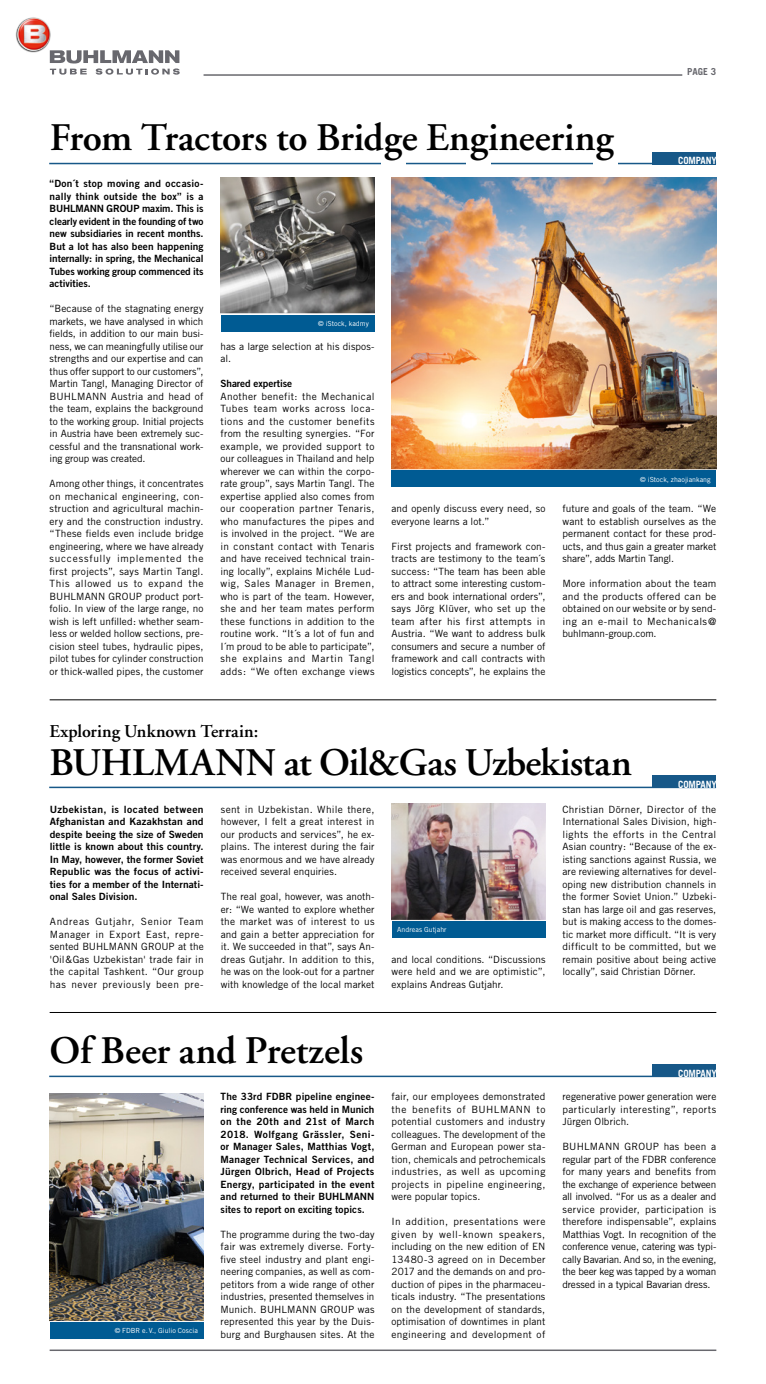
<style>
.page{position:relative;width:766px;height:1384px;background:#fff}
.page>*{position:absolute;margin:0;border:0;box-sizing:border-box;transform-origin:0 0}
.t1{font:600 39px "Adobe Garamond";letter-spacing:-.005em;color:#000}
.t2{font:600 18px "Adobe Garamond";letter-spacing:.005em;color:#000}
.t3{font:10px/12.5px "Trade Gothic";letter-spacing:.01em;color:#000;text-align:justify}
.t4{font:10px/12.5px "Trade Gothic Bold Two";letter-spacing:.005em;color:#000;text-align:justify}
.t5{font:700 10px "Trade Gothic";letter-spacing:-.02em;color:#fff;scale:.95 1}
.t6{font:700 9.6px "Trade Gothic";color:#68686e}
.t7{font:7px "Trade Gothic";color:#fff}
</style>
<div class="page">
<hr style="left:50px;top:1349px;width:666px;height:1px;background:#68686e">
<hr style="left:203px;top:74px;width:479px;height:2px;background:#68686e">
<svg style="left:50px;top:50px;width:130px;height:25px"></svg>
<img style="left:16px;top:17px;width:36px;height:36px">
<svg style="left:25px;top:18px;width:9px;height:2px"></svg>
<hr style="left:50px;top:699px;width:666px;height:1px;background:#000">
<hr style="left:50px;top:1012px;width:666px;height:1px;background:#000">
<hr style="left:49px;top:786px;width:666px;height:2px;background:#175888">
<div style="left:651px;top:775px;width:64px;height:13px;background:#175888"></div>
<hr style="left:49px;top:163px;width:666px;height:1px;background:#175888">
<div style="left:651px;top:152px;width:64px;height:12px;background:#175888"></div>
<hr style="left:49px;top:1075px;width:666px;height:2px;background:#175888">
<div style="left:651px;top:1064px;width:64px;height:13px;background:#175888"></div>
<img style="left:220px;top:177px;width:154px;height:136px">
<img style="left:391px;top:177px;width:325px;height:292px">
<img style="left:391px;top:803px;width:154px;height:116px">
<img style="left:50px;top:1093px;width:153px;height:227px">
<div style="left:48px;top:1320px;width:157px;height:20px;background:linear-gradient(to right,#005b93,#005b93)"></div>
<div style="left:50px;top:1322px;width:153px;height:16px;background:#005b93"></div>
<svg style="left:391px;top:919px;width:155px;height:19px"></svg>
<div style="left:391px;top:920px;width:154px;height:17px;background:#005b93"></div>
<svg style="left:391px;top:469px;width:326px;height:1px"></svg>
<div style="left:391px;top:470px;width:325px;height:17px;background:#005b93"></div>
<svg style="left:220px;top:313px;width:155px;height:19px"></svg>
<div style="left:220px;top:314px;width:154px;height:17px;background:#005b93"></div>
<div style="left:380px;top:156px;width:25px;height:14px;background:#fff"></div>
<div style="left:466px;top:156px;width:25px;height:14px;background:#fff"></div>
<div style="left:592px;top:156px;width:25px;height:14px;background:#fff"></div>
<h1 class="t1" style="left:50px;top:116px;width:565px">From Tractors to Bridge Engineering</h1>
<p class="t6" style="left:687px;top:66px;width:31px">PAGE 3</p>
<p class="t5" style="left:678px;top:155px;width:42px">COMPANY</p>
<p class="t4" style="left:50px;top:177px;width:155px">“Don´t stop moving and occasio&shy;nally think outside the box” is a BUHLMANN GROUP maxim. This is clearly evident in the founding of two new subsidiaries in recent months.<br>But a lot has also been happening internally: in spring, the Mechanical Tubes working group commenced its activities.</p>
<p class="t3" style="left:50px;top:302px;width:155px">“Because of the stagnating energy markets, we have analysed in which fields, in addition to our main busi&shy;ness, we can meaningfully utilise our strengths and our expertise and can thus offer support to our customers”, Martin Tangl, Managing Director of BUHLMANN Austria and head of the team, explains the background to the working group. Initial projects in Austria have been extremely suc&shy;cessful and the transnational work&shy;ing group was created.</p>
<p class="t3" style="left:50px;top:477px;width:155px">Among other things, it concentrates on mechanical engineering, con&shy;struction and agricultural machin&shy;ery and the construction industry. “These fields even include bridge engineering, where we have already successfully implemented the first projects”, says Martin Tangl.<br>This allowed us to expand the BUHLMANN GROUP product port&shy;folio. In view of the large range, no wish is left unfilled: whether seam&shy;less or welded hollow sections, pre&shy;cision steel tubes, hydraulic pipes, pilot tubes for cylinder construction or thick-walled pipes, the customer</p>
<p class="t7" style="left:318px;top:319px;width:52px">© iStock, kadmy</p>
<p class="t3" style="left:220px;top:340px;width:155px">has a large selection at his dispos&shy;al.</p>
<p class="t4" style="left:220px;top:377px;width:73px">Shared expertise</p>
<p class="t3" style="left:220px;top:390px;width:155px">Another benefit: the Mechanical Tubes team works across loca&shy;tions and the customer benefits from the resulting synergies. “For example, we provided support to our colleagues in Thailand and help wherever we can within the corpo&shy;rate group”, says Martin Tangl. The expertise applied also comes from our cooperation partner Tenaris, who manufactures the pipes and is involved in the project. “We are in constant contact with Tenaris and have received technical train&shy;ing locally”, explains Michéle Lud&shy;wig, Sales Manager in Bremen, who is part of the team. However, she and her team mates perform these functions in addition to the routine work. “It´s a lot of fun and I´m proud to be able to participate”, she explains and Martin Tangl adds: “We often exchange views</p>
<p class="t3" style="left:391px;top:502px;width:155px">and openly discuss every need, so everyone learns a lot.”</p>
<p class="t3" style="left:391px;top:540px;width:155px">First projects and framework con&shy;tracts are testimony to the team´s success: “The team has been able to attract some interesting custom&shy;ers and book international orders”, says Jörg Klüver, who set up the team after his first attempts in Austria. “We want to address bulk consumers and secure a number of framework and call contracts with logistics concepts”, he explains the</p>
<p class="t7" style="left:640px;top:475px;width:72px">© iStock, zhaojiankang</p>
<p class="t3" style="left:562px;top:502px;width:155px">future and goals of the team. “We want to establish ourselves as the permanent contact for these prod&shy;ucts, and thus gain a greater market share”, adds Martin Tangl.</p>
<p class="t3" style="left:562px;top:577px;width:155px">More information about the team and the products offered can be obtained on our website or by send&shy;ing an e-mail to Mechanicals@ buhlmann-group.com.</p>
<h2 class="t2" style="left:49px;top:722px;width:210px">Exploring Unknown Terrain:</h2>
<h1 class="t1" style="left:49px;top:741px;width:584px">BUHLMANN at Oil&amp;Gas Uzbekistan</h1>
<p class="t5" style="left:678px;top:778px;width:42px">COMPANY</p>
<p class="t4" style="left:50px;top:802px;width:155px">Uzbekistan, is located between Afghanistan and Kazakhstan and despite beeing the size of Sweden little is known about this country.<br>In May, however, the former Soviet Republic was the focus of activi&shy;ties for a member of the Internati&shy;onal Sales Division.</p>
<p class="t3" style="left:50px;top:915px;width:155px">Andreas Gutjahr, Senior Team Manager in Export East, repre&shy;sented BUHLMANN GROUP at the 'Oil&amp;Gas Uzbekistan' trade fair in the capital Tashkent. “Our group has never previously been pre-</p>
<p class="t3" style="left:221px;top:802px;width:155px">sent in Uzbekistan. While there, however, I felt a great interest in our products and services”, he ex&shy;plains. The interest during the fair was enormous and we have already received several enquiries.</p>
<p class="t3" style="left:221px;top:890px;width:155px">The real goal, however, was anoth&shy;er: “We wanted to explore whether the market was of interest to us and gain a better appreciation for it. We succeeded in that”, says An&shy;dreas Gutjahr. In addition to this, he was on the look-out for a partner with knowledge of the local market</p>
<p class="t7" style="left:397px;top:925px;width:51px">Andreas Gutjahr</p>
<p class="t3" style="left:391px;top:952px;width:155px">and local conditions. “Discussions were held and we are optimistic”, explains Andreas Gutjahr.</p>
<p class="t3" style="left:562px;top:802px;width:155px">Christian Dörner, Director of the International Sales Division, high&shy;lights the efforts in the Central Asian country: “Because of the ex&shy;isting sanctions against Russia, we are reviewing alternatives for devel&shy;oping new distribution channels in the former Soviet Union.” Uzbeki&shy;stan has large oil and gas reserves, but is making access to the domes&shy;tic market more difficult. “It is very difficult to be committed, but we remain positive about being active locally”, said Christian Dörner.</p>
<h1 class="t1" style="left:49px;top:1028px;width:315px">Of Beer and Pretzels</h1>
<p class="t7" style="left:115px;top:1326px;width:85px">© FDBR e.V., Giulio Coscia</p>
<p class="t4" style="left:220px;top:1090px;width:155px">The 33rd FDBR pipeline enginee&shy;ring conference was held in Munich on the 20th and 21st of March 2018. Wolfgang Grässler, Seni&shy;or Manager Sales, Matthias Vogt, Manager Technical Services, and Jürgen Olbrich, Head of Projects Energy, participated in the event and returned to their BUHLMANN sites to report on exciting topics.</p>
<p class="t3" style="left:220px;top:1227px;width:155px">The programme during the two-day fair was extremely diverse. Forty&shy;five steel industry and plant engi&shy;neering companies, as well as com&shy;petitors from a wide range of other industries, presented themselves in Munich. BUHLMANN GROUP was represented this year by the Duis&shy;burg and Burghausen sites. At the</p>
<p class="t3" style="left:391px;top:1090px;width:155px">fair, our employees demonstrated the benefits of BUHLMANN to potential customers and industry colleagues. The development of the German and European power sta&shy;tion, chemicals and petrochemicals industries, as well as upcoming projects in pipeline engineering, were popular topics.</p>
<p class="t3" style="left:391px;top:1215px;width:155px">In addition, presentations were given by well-known speakers, including on the new edition of EN 13480-3 agreed on in December 2017 and the demands on and pro&shy;duction of pipes in the pharmaceu&shy;ticals industry. “The presentations on the development of standards, optimisation of downtimes in plant engineering and development of</p>
<p class="t5" style="left:678px;top:1067px;width:42px">COMPANY</p>
<p class="t3" style="left:562px;top:1090px;width:155px">regenerative power generation were particularly interesting”, reports Jürgen Olbrich.</p>
<p class="t3" style="left:562px;top:1140px;width:155px">BUHLMANN GROUP has been a regular part of the FDBR conference for many years and benefits from the exchange of experience between all involved. “For us as a dealer and service provider, participation is therefore indispensable”, explains Matthias Vogt. In recognition of the conference venue, catering was typi&shy;cally Bavarian. And so, in the evening, the beer keg was tapped by a woman dressed in a typical Bavarian dress.</p>
</div>
